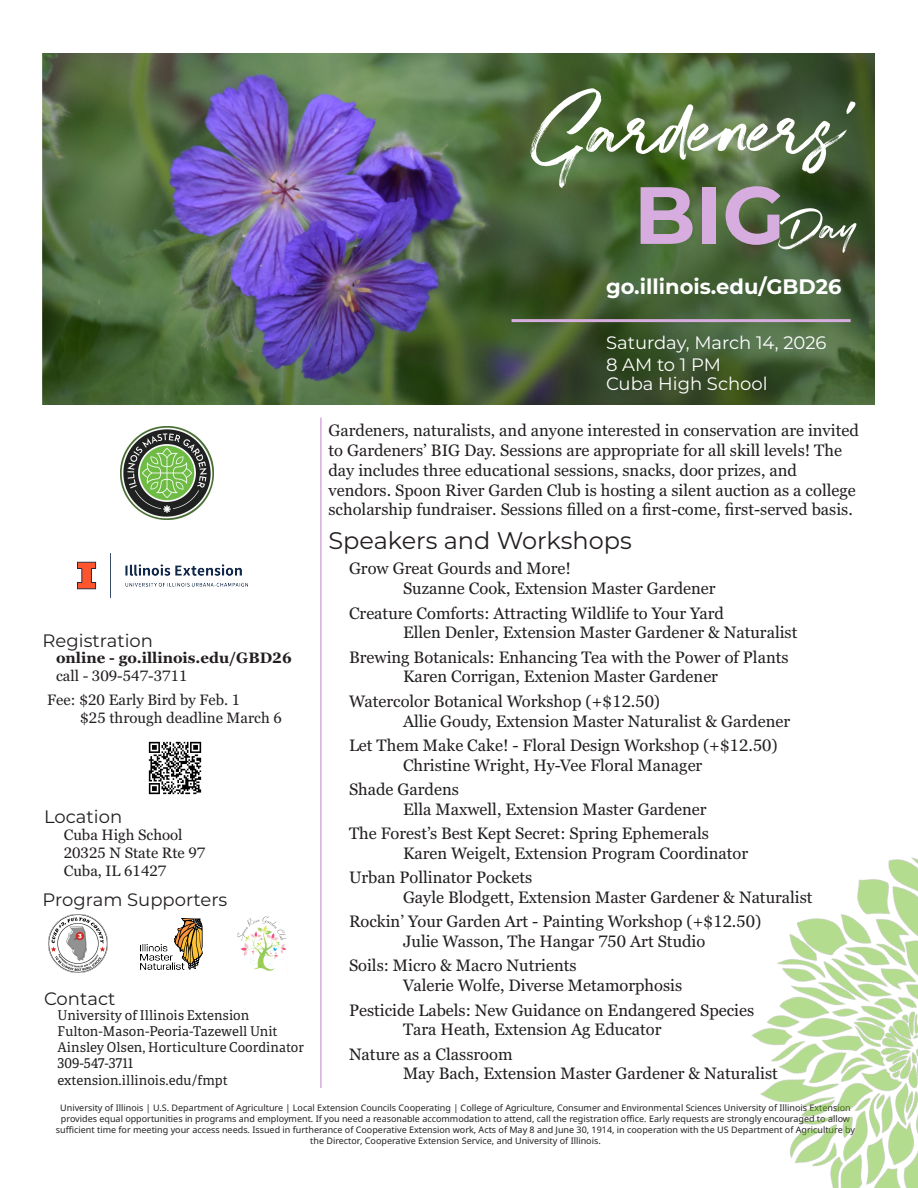
<style>
.page{position:relative;width:918px;height:1188px;background:#fff}
.page>*{position:absolute;margin:0;border:0;box-sizing:border-box;transform-origin:0 0}
.t1{font:99px "Super Fly One";color:#fff}
.t2{font:700 81px "Montserrat";color:#d7acdf}
.t3{font:24px "Montserrat";color:#231f20}
.t4{font:700 21px "Montserrat";color:#fff}
.t5{font:18px "Montserrat";color:#231f20}
.t6{font:18px/21.6px "Montserrat";color:#fff}
.t7{font:16.5px/19.8px "Georgia Pro";color:#231f20}
.t8{font:15px "Georgia Pro";color:#231f20}
.t9{font:700 15px/18px "Georgia Pro";color:#231f20}
.t10{font:13.5px "Portada";color:#231f20}
.t11{font:9px/10.8px "Noto Sans";color:#231f20;text-align:center}
.s1{font-family:"Super Fly One";font-weight:400;font-size:51px;color:#fff}
.s2{font-weight:400}
</style>
<div class="page">
<img style="left:121px;top:427px;width:92px;height:92px">
<hr style="left:320px;top:418px;width:2px;height:670px;background:#d7acdf">
<img style="left:751px;top:857px;width:167px;height:331px">
<img style="left:43px;top:54px;width:832px;height:350px">
<hr style="left:512px;top:319px;width:339px;height:3px;background:#d7acdf">
<img style="left:77px;top:553px;width:171px;height:45px">
<img style="left:237px;top:916px;width:50px;height:55px">
<img style="left:140px;top:918px;width:62px;height:52px">
<img style="left:49px;top:914px;width:58px;height:59px">
<img style="left:148px;top:741px;width:54px;height:54px">
<p class="t1" style="left:536px;top:72px;width:324px">Gardeners’</p>
<p class="t2" style="left:634px;top:157px;width:226px">BIG<span class="s1">Day</span></p>
<p class="t4" style="left:606px;top:271px;width:237px">go.illinois.edu/GBD26</p>
<p class="t6" style="left:606px;top:331px;width:222px">Saturday, March 14, 2026<br>8 AM to 1 PM</p>
<p class="t6" style="left:606px;top:372px;width:163px">Cuba High School</p>
<p class="t7" style="left:329px;top:421px;width:532px">Gardeners, naturalists, and anyone interested in conservation are invited to Gardeners’ BIG Day. Sessions are appropriate for all skill levels! The day includes three educational sessions, snacks, door prizes, and vendors. Spoon River Garden Club is hosting a silent auction as a college scholarship fundraiser. Sessions filled on a first-come, first-served basis.</p>
<p class="t5" style="left:43px;top:628px;width:112px">Registration</p>
<p class="t9" style="left:56px;top:650px;width:237px">online - go.illinois.edu/GBD26 <span class="s2">call - 309-547-3711</span></p>
<p class="t8" style="left:47px;top:691px;width:194px">Fee: $20 Early Bird by Feb. 1</p>
<p class="t8" style="left:80px;top:709px;width:204px">$25 through deadline March 6</p>
<p class="t5" style="left:44px;top:804px;width:80px">Location</p>
<p class="t8" style="left:64px;top:826px;width:120px">Cuba High School</p>
<p class="t8" style="left:64px;top:844px;width:143px">20325 N State Rte 97</p>
<p class="t8" style="left:64px;top:862px;width:104px">Cuba, IL 61427</p>
<p class="t5" style="left:43px;top:887px;width:186px">Program Supporters</p>
<p class="t5" style="left:44px;top:986px;width:73px">Contact</p>
<p class="t10" style="left:58px;top:1005px;width:193px">University of Illinois Extension</p>
<p class="t10" style="left:58px;top:1021px;width:222px">Fulton-Mason-Peoria-Tazewell Unit</p>
<p class="t10" style="left:58px;top:1038px;width:248px">Ainsley Olsen, Horticulture Coordinator</p>
<p class="t10" style="left:58px;top:1054px;width:77px">309-547-3711</p>
<p class="t10" style="left:58px;top:1070px;width:172px">extension.illinois.edu/fmpt</p>
<h1 class="t3" style="left:329px;top:524px;width:305px">Speakers and Workshops</h1>
<p class="t7" style="left:349px;top:559px;width:224px">Grow Great Gourds and More!</p>
<p class="t7" style="left:403px;top:579px;width:314px">Suzanne Cook, Extension Master Gardener</p>
<p class="t7" style="left:349px;top:604px;width:377px">Creature Comforts: Attracting Wildlife to Your Yard</p>
<p class="t7" style="left:403px;top:623px;width:396px">Ellen Denler, Extension Master Gardener &amp; Naturalist</p>
<p class="t7" style="left:403px;top:648px;width:387px;text-indent:-54px">Brewing Botanicals: Enhancing Tea with the Power of Plants<br>Karen Corrigan, Extenion Master Gardener</p>
<p class="t7" style="left:349px;top:692px;width:313px">Watercolor Botanical Workshop (+$12.50)</p>
<p class="t7" style="left:403px;top:712px;width:389px">Allie Goudy, Extension Master Naturalist &amp; Gardener</p>
<p class="t7" style="left:349px;top:736px;width:430px">Let Them Make Cake! - Floral Design Workshop (+$12.50)</p>
<p class="t7" style="left:403px;top:756px;width:301px">Christine Wright, Hy-Vee Floral Manager</p>
<p class="t7" style="left:349px;top:780px;width:111px">Shade Gardens</p>
<p class="t7" style="left:349px;top:798px;width:362px;line-height:24.3px;text-align:right">Ella Maxwell, Extension Master Gardener<br>The Forest’s Best Kept Secret: Spring Ephemerals</p>
<p class="t7" style="left:403px;top:844px;width:347px">Karen Weigelt, Extension Program Coordinator</p>
<p class="t7" style="left:349px;top:868px;width:185px">Urban Pollinator Pockets</p>
<p class="t7" style="left:403px;top:888px;width:411px">Gayle Blodgett, Extension Master Gardener &amp; Naturalist</p>
<p class="t7" style="left:349px;top:912px;width:414px;text-align:center">Rockin’ Your Garden Art - Painting Workshop (+$12.50)<br>Julie Wasson, The Hangar 750 Art Studio</p>
<p class="t7" style="left:349px;top:956px;width:229px">Soils: Micro &amp; Macro Nutrients</p>
<p class="t7" style="left:403px;top:976px;width:281px">Valerie Wolfe, Diverse Metamorphosis</p>
<p class="t7" style="left:349px;top:1001px;width:407px">Pesticide Labels: New Guidance on Endangered Species</p>
<p class="t7" style="left:403px;top:1020px;width:260px">Tara Heath, Extension Ag Educator</p>
<p class="t7" style="left:349px;top:1045px;width:165px">Nature as a Classroom</p>
<p class="t7" style="left:403px;top:1064px;width:376px">May Bach, Extension Master Gardener &amp; Naturalist</p>
<p class="t11" style="left:56px;top:1103px;width:801px">University of Illinois | U.S. Department of Agriculture | Local Extension Councils Cooperating | College of Agriculture, Consumer and Environmental Sciences University of Illinois Extension provides equal opportunities in programs and employment. If you need a reasonable accommodation to attend, call the registration office. Early requests are strongly encouraged to allow sufficient time for meeting your access needs. Issued in furtherance of Cooperative Extension work, Acts of May 8 and June 30, 1914, in cooperation with the US Department of Agriculture by the Director, Cooperative Extension Service, and University of Illinois.</p>
</div>
